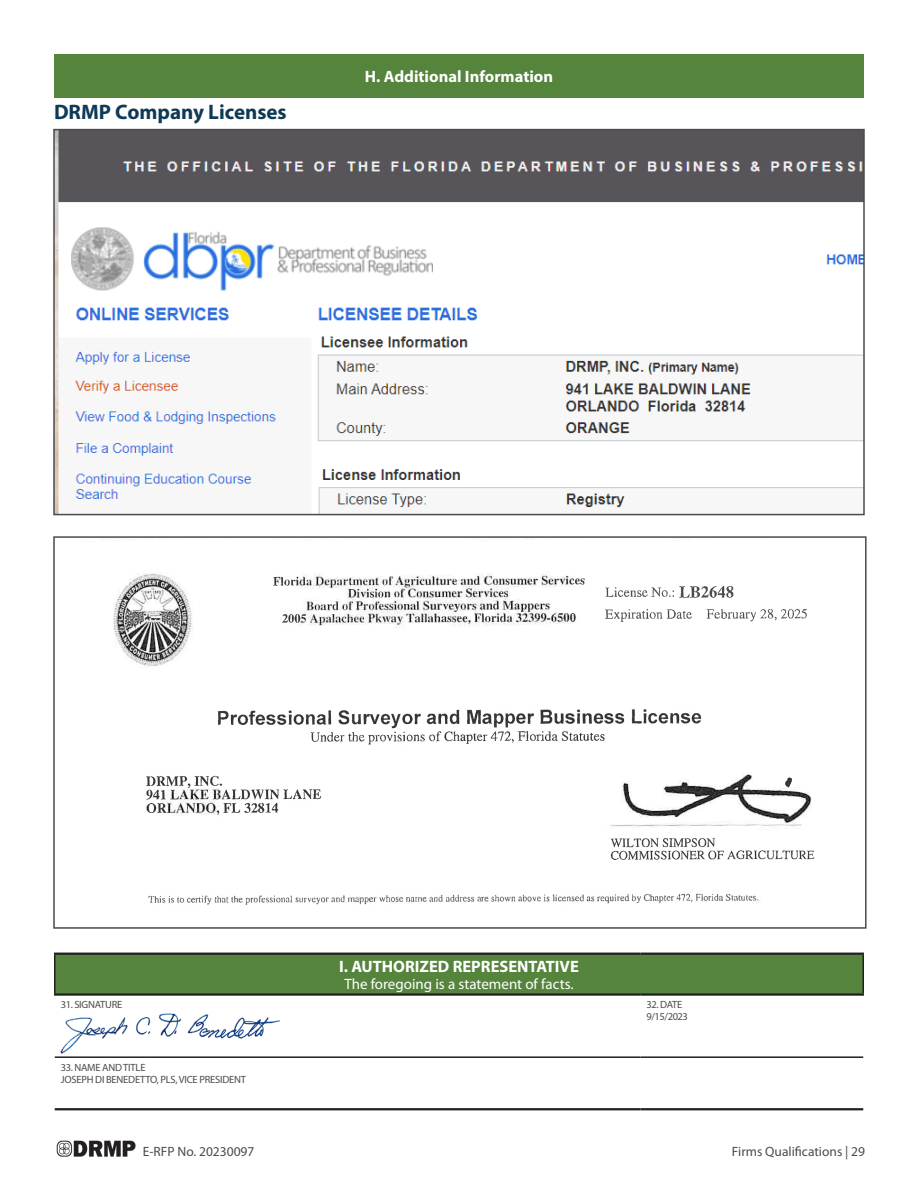
<style>
.page{position:relative;width:918px;height:1188px;background:#fff}
.page>*{position:absolute;margin:0;border:0;box-sizing:border-box;transform-origin:0 0}
.Subhead_1{font:700 21px "Myriad Pro";color:#0f3a56}
.SF330_Bar_Heading{font:700 16.5px "Myriad Pro";color:#fff}
.SF330_Body_MP_10_reg{font:15px "Myriad Pro";color:#fff}
.t1{font:13.5px "Myriad Pro";color:#4b4b4b}
.SF330_box_number___n{font:10.5px "Myriad Pro";letter-spacing:-.02em;color:#4b4b4b}
</style>
<div class="page">
<img style="left:56px;top:1140px;width:80px;height:17px">
<div style="left:55px;top:954px;width:808px;height:41px;background:#55843c"></div>
<hr style="left:55px;top:1056px;width:585px;height:2px;background:#231f20">
<hr style="left:640px;top:1056px;width:223px;height:2px;background:#231f20">
<hr style="left:54px;top:955px;width:2px;height:38px;background:#231f20">
<hr style="left:862px;top:955px;width:2px;height:38px;background:#231f20">
<hr style="left:54px;top:953px;width:586px;height:2px;background:#231f20">
<hr style="left:640px;top:953px;width:224px;height:2px;background:#231f20">
<hr style="left:54px;top:993px;width:586px;height:3px;background:#231f20">
<hr style="left:640px;top:993px;width:224px;height:3px;background:#231f20">
<hr style="left:55px;top:1108px;width:585px;height:2px;background:#231f20">
<hr style="left:640px;top:1108px;width:223px;height:2px;background:#231f20">
<div style="left:54px;top:54px;width:810px;height:43px;background:#55843c"></div>
<img style="left:60px;top:1013px;width:220px;height:41px">
<img style="left:56px;top:132px;width:806px;height:380px">
<div style="left:53px;top:129px;width:812px;height:386px;border:2px solid #4b4b4b"></div>
<img style="left:113px;top:539px;width:702px;height:366px">
<div style="left:53px;top:536px;width:814px;height:393px;border:2px solid #4b4b4b"></div>
<p class="Subhead_1" style="left:54px;top:99px;width:234px">DRMP Company Licenses</p>
<p class="SF330_Bar_Heading" style="left:365px;top:65px;width:190px">H. Additional Information</p>
<p class="SF330_Bar_Heading" style="left:339px;top:956px;width:241px">I. AUTHORIZED REPRESENTATIVE</p>
<p class="SF330_Body_MP_10_reg" style="left:344px;top:974px;width:231px">The foregoing is a statement of facts.</p>
<p class="SF330_box_number___n" style="left:61px;top:998px;width:63px">31. SIGNATURE</p>
<p class="SF330_box_number___n" style="left:646px;top:998px;width:37px">32. DATE</p>
<p class="SF330_box_number___n" style="left:646px;top:1010px;width:43px">9/15/2023</p>
<p class="SF330_box_number___n" style="left:61px;top:1061px;width:86px">33. NAME AND TITLE</p>
<p class="SF330_box_number___n" style="left:61px;top:1073px;width:187px">JOSEPH DI BENEDETTO, PLS, VICE PRESIDENT</p>
<p class="t1" style="left:143px;top:1143px;width:113px">E-RFP No. 20230097</p>
<p class="t1" style="left:732px;top:1143px;width:135px">Firms Qualifications | 29</p>
</div>
